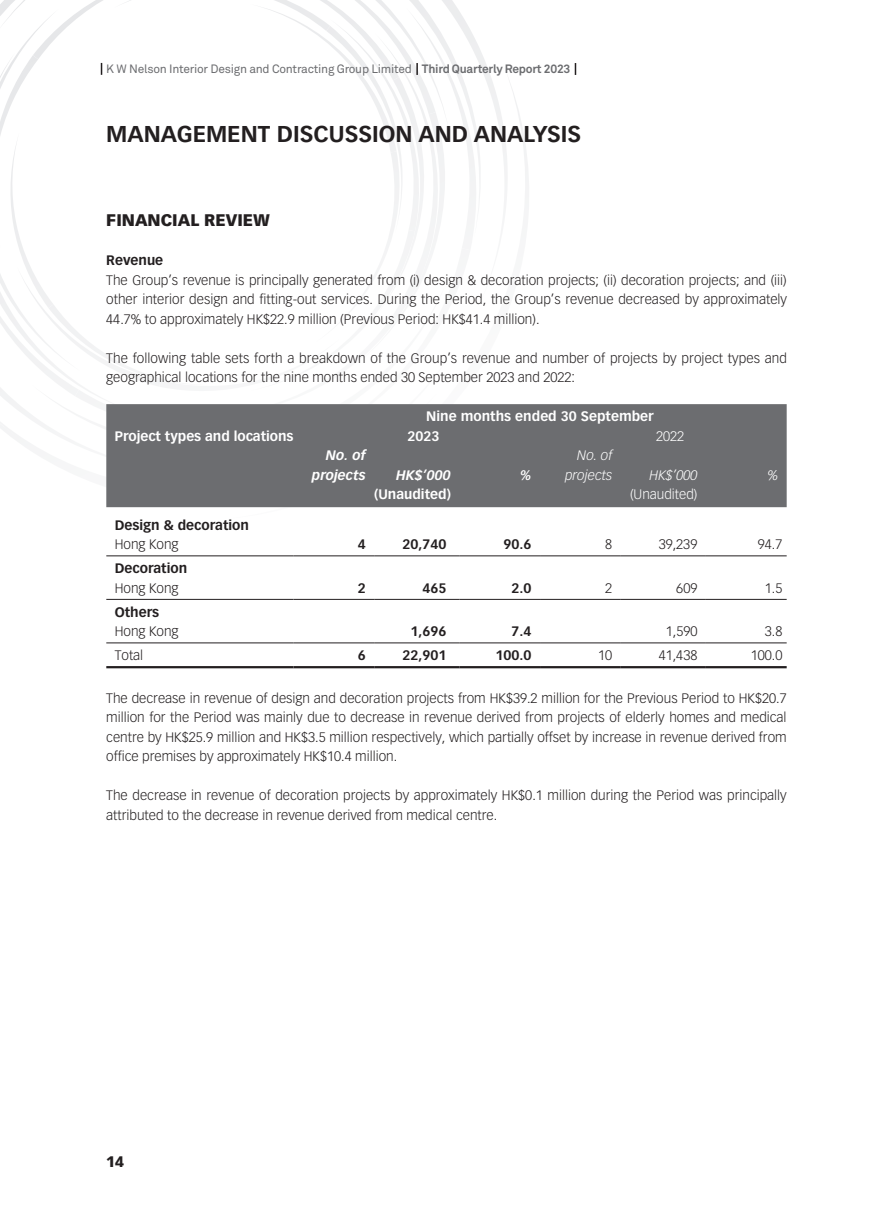
<style>
.page{position:relative;width:893px;height:1212px;background:#fff}
.page>*{position:absolute;margin:0;border:0;box-sizing:border-box;transform-origin:0 0}
.t1{font:700 22.5px "Vectora LT Std";color:#231f20}
.t2{font:900 16.5px "Vectora LT Std";color:#231f20}
.t3{font:900 15px "Vectora LT Std";color:#231f20}
.t4{font:300 13.5px/19.5px "Vectora LT Std";color:#231f20;text-align:justify}
.t5{font:700 13.5px "Vectora LT Std";color:#231f20}
.t6{font:700 13.5px "Vectora LT Std";color:#fff}
.t7{font:italic 700 13.5px/19.5px "Vectora LT Std";color:#fff;text-align:right}
.t8{font:italic 300 13.5px/19.5px "Vectora LT Std";color:#fff;text-align:right}
.t9{font:300 13.5px "Vectora LT Std";color:#fff}
.t10{font:12px "Akkurat Pro";letter-spacing:-.02em;color:#6c6d70}
.s1{font-weight:700}
</style>
<div class="page">
<svg style="left:0;top:0;width:532px;height:508px"></svg>
<svg style="left:575px;top:63px;width:1px;height:12px"></svg>
<div style="left:106px;top:404px;width:681px;height:103px;background:#6c6d70"></div>
<hr style="left:106px;top:555px;width:187px;height:1px;background:#231f20">
<hr style="left:293px;top:555px;width:81px;height:1px;background:#231f20">
<hr style="left:374px;top:555px;width:85px;height:1px;background:#231f20">
<hr style="left:459px;top:555px;width:81px;height:1px;background:#231f20">
<hr style="left:540px;top:555px;width:81px;height:1px;background:#231f20">
<hr style="left:621px;top:555px;width:85px;height:1px;background:#231f20">
<hr style="left:706px;top:555px;width:81px;height:1px;background:#231f20">
<hr style="left:106px;top:599px;width:187px;height:1px;background:#231f20">
<hr style="left:293px;top:599px;width:81px;height:1px;background:#231f20">
<hr style="left:374px;top:599px;width:85px;height:1px;background:#231f20">
<hr style="left:459px;top:599px;width:81px;height:1px;background:#231f20">
<hr style="left:540px;top:599px;width:81px;height:1px;background:#231f20">
<hr style="left:621px;top:599px;width:85px;height:1px;background:#231f20">
<hr style="left:706px;top:599px;width:81px;height:1px;background:#231f20">
<hr style="left:106px;top:642px;width:187px;height:1px;background:#231f20">
<hr style="left:293px;top:642px;width:81px;height:1px;background:#231f20">
<hr style="left:374px;top:642px;width:85px;height:1px;background:#231f20">
<hr style="left:459px;top:642px;width:81px;height:1px;background:#231f20">
<hr style="left:540px;top:642px;width:81px;height:1px;background:#231f20">
<hr style="left:621px;top:642px;width:85px;height:1px;background:#231f20">
<hr style="left:706px;top:642px;width:81px;height:1px;background:#231f20">
<hr style="left:106px;top:666px;width:187px;height:2px;background:#231f20">
<hr style="left:293px;top:666px;width:81px;height:2px;background:#231f20">
<hr style="left:374px;top:666px;width:85px;height:2px;background:#231f20">
<hr style="left:459px;top:666px;width:81px;height:2px;background:#231f20">
<hr style="left:540px;top:666px;width:81px;height:2px;background:#231f20">
<hr style="left:621px;top:666px;width:85px;height:2px;background:#231f20">
<hr style="left:706px;top:666px;width:81px;height:2px;background:#231f20">
<p class="t10" style="left:106px;top:62px;width:466px">K W Nelson Interior Design and Contracting Group Limited <span class="s1">Third Quarterly Report 2023</span></p>
<h1 class="t1" style="left:106px;top:120px;width:476px">MANAGEMENT DISCUSSION AND ANALYSIS</h1>
<p class="t2" style="left:106px;top:210px;width:165px">FINANCIAL REVIEW</p>
<p class="t5" style="left:106px;top:252px;width:58px">Revenue</p>
<p class="t4" style="left:106px;top:270px;width:682px">The Group’s revenue is principally generated from (i) design &amp; decoration projects; (ii) decoration projects; and (iii) other interior design and fitting-out services. During the Period, the Group’s revenue decreased by approximately 44.7% to approximately HK$22.9 million (Previous Period: HK$41.4 million).</p>
<p class="t4" style="left:106px;top:348px;width:682px">The following table sets forth a breakdown of the Group’s revenue and number of projects by project types and geographical locations for the nine months ended 30 September 2023 and 2022:</p>
<p class="t6" style="left:426px;top:408px;width:229px">Nine months ended 30 September</p>
<p class="t6" style="left:115px;top:428px;width:180px">Project types and locations</p>
<p class="t6" style="left:407px;top:428px;width:33px">2023</p>
<p class="t9" style="left:656px;top:428px;width:30px">2022</p>
<p class="t7" style="left:312px;top:446px;width:55px">No. of projects</p>
<p class="t8" style="left:565px;top:446px;width:49px">No. of projects</p>
<p class="t7" style="left:396px;top:465px;width:56px">HK$’000</p>
<p class="t7" style="left:520px;top:465px;width:13px">%</p>
<p class="t8" style="left:650px;top:465px;width:49px">HK$’000</p>
<p class="t8" style="left:767px;top:465px;width:12px">%</p>
<p class="t6" style="left:374px;top:486px;width:78px">(Unaudited)</p>
<p class="t9" style="left:630px;top:487px;width:69px">(Unaudited)</p>
<p class="t5" style="left:115px;top:517px;width:136px">Design &amp; decoration</p>
<p class="t4" style="left:115px;top:535px;width:65px">Hong Kong</p>
<p class="t5" style="left:358px;top:536px;width:9px">4</p>
<p class="t5" style="left:402px;top:536px;width:45px">20,740</p>
<p class="t5" style="left:504px;top:536px;width:29px">90.6</p>
<p class="t4" style="left:605px;top:535px;width:9px">8</p>
<p class="t4" style="left:659px;top:535px;width:40px">39,239</p>
<p class="t4" style="left:758px;top:535px;width:26px">94.7</p>
<p class="t5" style="left:115px;top:560px;width:74px">Decoration</p>
<p class="t4" style="left:115px;top:578px;width:65px">Hong Kong</p>
<p class="t5" style="left:358px;top:580px;width:9px">2</p>
<p class="t5" style="left:422px;top:580px;width:25px">465</p>
<p class="t5" style="left:512px;top:580px;width:21px">2.0</p>
<p class="t4" style="left:605px;top:578px;width:9px">2</p>
<p class="t4" style="left:676px;top:578px;width:23px">609</p>
<p class="t4" style="left:765px;top:578px;width:19px">1.5</p>
<p class="t5" style="left:115px;top:604px;width:46px">Others</p>
<p class="t4" style="left:115px;top:622px;width:65px">Hong Kong</p>
<p class="t5" style="left:410px;top:623px;width:37px">1,696</p>
<p class="t5" style="left:512px;top:623px;width:21px">7.4</p>
<p class="t4" style="left:666px;top:622px;width:33px">1,590</p>
<p class="t4" style="left:765px;top:622px;width:19px">3.8</p>
<p class="t4" style="left:115px;top:646px;width:30px">Total</p>
<p class="t5" style="left:358px;top:647px;width:9px">6</p>
<p class="t5" style="left:403px;top:647px;width:45px">22,901</p>
<p class="t5" style="left:496px;top:647px;width:37px">100.0</p>
<p class="t4" style="left:598px;top:646px;width:16px">10</p>
<p class="t4" style="left:659px;top:646px;width:40px">41,438</p>
<p class="t4" style="left:751px;top:646px;width:33px">100.0</p>
<p class="t4" style="left:106px;top:688px;width:682px">The decrease in revenue of design and decoration projects from HK$39.2 million for the Previous Period to HK$20.7 million for the Period was mainly due to decrease in revenue derived from projects of elderly homes and medical centre by HK$25.9 million and HK$3.5 million respectively, which partially offset by increase in revenue derived from office premises by approximately HK$10.4 million.</p>
<p class="t4" style="left:106px;top:786px;width:682px">The decrease in revenue of decoration projects by approximately HK$0.1 million during the Period was principally attributed to the decrease in revenue derived from medical centre.</p>
<p class="t3" style="left:106px;top:1152px;width:19px">14</p>
</div>
